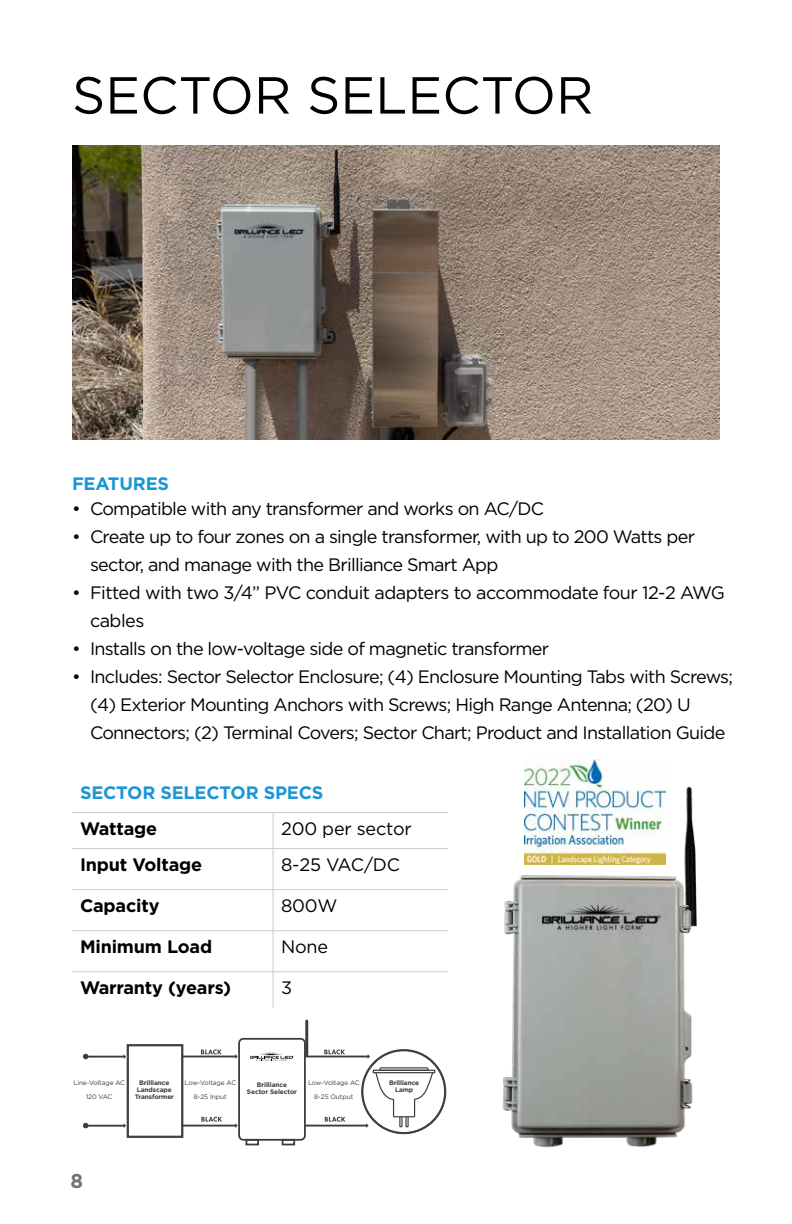
<style>
.page{position:relative;width:792px;height:1224px;background:#fff}
.page>*{position:absolute;margin:0;border:0;box-sizing:border-box;transform-origin:0 0}
.t1{font:52px "Gotham";color:#000}
.t2{font:700 20px "Gotham";color:#727171}
.t3{font:18px/28px "Gotham";letter-spacing:-.04em;color:#000}
.t4{font:700 18px "Gotham";letter-spacing:-.01em;color:#000}
.t5{font:700 18px "Gotham";letter-spacing:-.01em;color:#1e95d4}
.t6{font:18px "Gotham";letter-spacing:-.01em;color:#000}
.t7{font:700 18px "Gotham";letter-spacing:-.01em;color:#1b96d5}
.t8{font:700 6.6px/7.2px "Gotham";letter-spacing:-.01em;color:#3f3b3a;text-align:center}
.t9{font:6.6px "Gotham";letter-spacing:-.01em;color:#3f3b3a}
</style>
<div class="page">
<img style="left:72px;top:146px;width:647px;height:293px">
<hr style="left:72px;top:812px;width:201px;height:1px;background:#c9caca">
<hr style="left:273px;top:812px;width:175px;height:1px;background:#c9caca">
<hr style="left:273px;top:813px;width:1px;height:35px;background:#c9caca">
<hr style="left:72px;top:848px;width:201px;height:1px;background:#c9caca">
<hr style="left:273px;top:848px;width:175px;height:1px;background:#c9caca">
<hr style="left:273px;top:849px;width:1px;height:40px;background:#c9caca">
<hr style="left:72px;top:889px;width:201px;height:1px;background:#c9caca">
<hr style="left:273px;top:889px;width:175px;height:1px;background:#c9caca">
<hr style="left:273px;top:890px;width:1px;height:40px;background:#c9caca">
<hr style="left:72px;top:930px;width:201px;height:1px;background:#c9caca">
<hr style="left:273px;top:930px;width:175px;height:1px;background:#c9caca">
<hr style="left:273px;top:931px;width:1px;height:40px;background:#c9caca">
<hr style="left:72px;top:971px;width:201px;height:1px;background:#c9caca">
<hr style="left:273px;top:971px;width:175px;height:1px;background:#c9caca">
<hr style="left:273px;top:972px;width:1px;height:36px;background:#c9caca">
<img style="left:502px;top:786px;width:195px;height:362px">
<svg style="left:83px;top:1044px;width:155px;height:94px"></svg>
<hr style="left:305px;top:1021px;width:3px;height:34px;background:#3f3b3a">
<div style="left:238px;top:1038px;width:68px;height:103px;border:2px solid #3f3b3a;border-radius:4px"></div>
<div style="left:246px;top:1139px;width:13px;height:6px;border:2px solid #3f3b3a"></div>
<div style="left:282px;top:1139px;width:13px;height:6px;border:2px solid #3f3b3a"></div>
<svg style="left:250px;top:1051px;width:44px;height:10px"></svg>
<svg style="left:305px;top:1049px;width:141px;height:85px"></svg>
<div style="left:518px;top:759px;width:152px;height:105px;background:#fff"></div>
<img style="left:524px;top:759px;width:141px;height:105px">
<h1 class="t1" style="left:72px;top:62px;width:523px">SECTOR SELECTOR</h1>
<p class="t7" style="left:72px;top:471px;width:99px">FEATURES</p>
<p class="t3" style="left:72px;top:494px;width:474px">• Compatible with any transformer and works on AC/DC</p>
<p class="t3" style="left:90px;top:522px;width:606px;text-indent:-18px">• Create up to four zones on a single transformer, with up to 200 Watts per sector, and manage with the Brilliance Smart App</p>
<p class="t3" style="left:90px;top:578px;width:637px;text-indent:-18px">• Fitted with two 3/4” PVC conduit adapters to accommodate four 12-2 AWG cables</p>
<p class="t3" style="left:72px;top:634px;width:479px">• Installs on the low-voltage side of magnetic transformer</p>
<p class="t3" style="left:90px;top:662px;width:645px;text-indent:-18px">• Includes: Sector Selector Enclosure; (4) Enclosure Mounting Tabs with Screws; (4) Exterior Mounting Anchors with Screws; High Range Antenna; (20) U<br>Connectors; (2) Terminal Covers; Sector Chart; Product and Installation Guide</p>
<p class="t5" style="left:80px;top:781px;width:245px">SECTOR SELECTOR SPECS</p>
<p class="t4" style="left:80px;top:817px;width:79px">Wattage</p>
<p class="t6" style="left:281px;top:817px;width:132px">200 per sector</p>
<p class="t4" style="left:80px;top:853px;width:124px">Input Voltage</p>
<p class="t3" style="left:281px;top:850px;width:121px">8-25 VAC/DC</p>
<p class="t4" style="left:80px;top:894px;width:81px">Capacity</p>
<p class="t3" style="left:281px;top:891px;width:58px">800W</p>
<p class="t4" style="left:80px;top:935px;width:134px">Minimum Load</p>
<p class="t3" style="left:281px;top:932px;width:49px">None</p>
<p class="t4" style="left:80px;top:976px;width:153px">Warranty (years)</p>
<p class="t3" style="left:281px;top:973px;width:13px">3</p>
<p class="t9" style="left:73px;top:1078px;width:53px">Line-Voltage AC</p>
<p class="t9" style="left:185px;top:1078px;width:53px">Low-Voltage AC</p>
<p class="t8" style="left:247px;top:1081px;width:52px">Brilliance<br>Sector Selector</p>
<p class="t8" style="left:137px;top:1079px;width:37px">Brilliance<br>Landscape</p>
<p class="t9" style="left:86px;top:1092px;width:28px">120 VAC</p>
<p class="t8" style="left:135px;top:1093px;width:41px">Transformer</p>
<p class="t9" style="left:194px;top:1092px;width:34px">8-25 Input</p>
<p class="t9" style="left:308px;top:1078px;width:53px">Low-Voltage AC</p>
<p class="t9" style="left:314px;top:1092px;width:41px">8-25 Output</p>
<p class="t8" style="left:389px;top:1079px;width:32px">Brilliance<br>Lamp</p>
<p class="t2" style="left:71px;top:1168px;width:14px">8</p>
</div>
